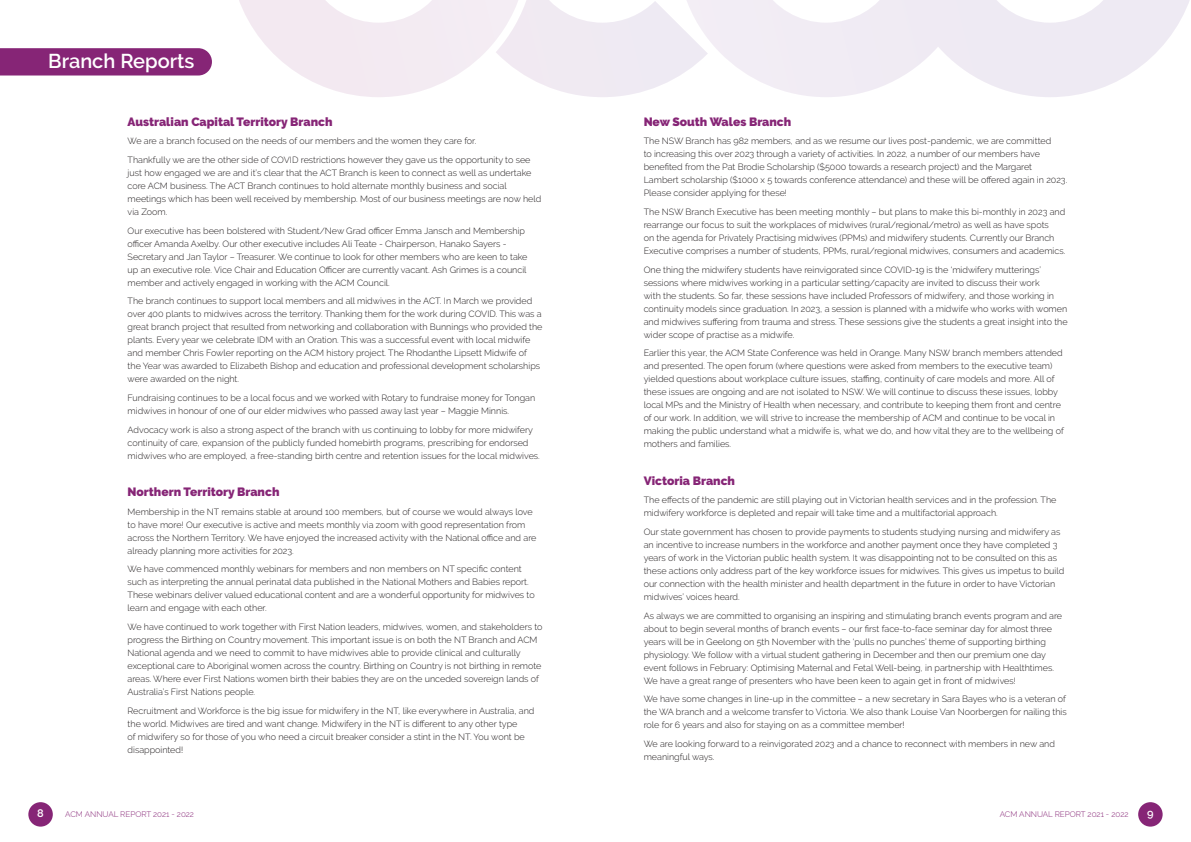
<style>
.page{position:relative;width:1191px;height:842px;background:#fff}
.page>*{position:absolute;margin:0;border:0;box-sizing:border-box;transform-origin:0 0}
.t1{font:600 20px "Raleway";color:#fff}
.t2{font:900 12px "Raleway";color:#862576}
.t3{font:600 11px "Raleway";color:#fff}
.t4{font:300 9px/13px "Raleway";color:#231f20}
.t5{font:300 8px "Raleway";color:#862576}
</style>
<div class="page">
<div style="left:1138px;top:802px;width:24px;height:25px;background:#862576;border-radius:50%"></div>
<div style="left:28px;top:802px;width:25px;height:25px;background:#862576;border-radius:50%"></div>
<svg style="left:239px;top:0;width:951px;height:97px"></svg>
<svg style="left:495px;top:0;width:213px;height:97px"></svg>
<svg style="left:0;top:48px;width:212px;height:28px;background:#8a2d7b"></svg>
<p class="t1" style="left:48px;top:49px;width:148px">Branch Reports</p>
<p class="t2" style="left:128px;top:114px;width:206px">Australian Capital Territory Branch</p>
<p class="t4" style="left:128px;top:135px;width:350px">We are a branch focused on the needs of our members and the women they care for.</p>
<p class="t4" style="left:128px;top:153px;width:415px">Thankfully we are the other side of COVID restrictions however they gave us the opportunity to see just how engaged we are and it’s clear that the ACT Branch is keen to connect as well as undertake core ACM business. The ACT Branch continues to hold alternate monthly business and social meetings which has been well received by membership. Most of our business meetings are now held via Zoom.</p>
<p class="t4" style="left:128px;top:224px;width:401px">Our executive has been bolstered with Student/New Grad officer Emma Jansch and Membership officer Amanda Axelby. Our other executive includes Ali Teate - Chairperson, Hanako Sayers - Secretary and Jan Taylor – Treasurer. We continue to look for other members who are keen to take up an executive role. Vice Chair and Education Officer are currently vacant. Ash Grimes is a council member and actively engaged in working with the ACM Council.</p>
<p class="t4" style="left:128px;top:295px;width:416px">The branch continues to support local members and all midwives in the ACT. In March we provided over 400 plants to midwives across the territory. Thanking them for the work during COVID. This was a great branch project that resulted from networking and collaboration with Bunnings who provided the plants. Every year we celebrate IDM with an Oration. This was a successful event with local midwife and member Chris Fowler reporting on the ACM history project. The Rhodanthe Lipsett Midwife of<br>the Year was awarded to Elizabeth Bishop and education and professional development scholarships were awarded on the night.</p>
<p class="t4" style="left:128px;top:391px;width:409px">Fundraising continues to be a local focus and we worked with Rotary to fundraise money for Tongan midwives in honour of one of our elder midwives who passed away last year – Maggie Minnis.</p>
<p class="t4" style="left:128px;top:423px;width:414px">Advocacy work is also a strong aspect of the branch with us continuing to lobby for more midwifery continuity of care, expansion of the publicly funded homebirth programs, prescribing for endorsed midwives who are employed, a free-standing birth centre and retention issues for the local midwives.</p>
<p class="t2" style="left:128px;top:485px;width:153px">Northern Territory Branch</p>
<p class="t4" style="left:128px;top:505px;width:410px">Membership in the NT remains stable at around 100 members, but of course we would always love to have more! Our executive is active and meets monthly via zoom with good representation from across the Northern Territory. We have enjoyed the increased activity with the National office and are already planning more activities for 2023.</p>
<p class="t4" style="left:128px;top:563px;width:408px">We have commenced monthly webinars for members and non members on NT specific content such as interpreting the annual perinatal data published in the National Mothers and Babies report.<br>These webinars deliver valued educational content and are a wonderful opportunity for midwives to learn and engage with each other.</p>
<p class="t4" style="left:128px;top:620px;width:416px">We have continued to work together with First Nation leaders, midwives, women, and stakeholders to progress the Birthing on Country movement. This important issue is on both the NT Branch and ACM National agenda and we need to commit to have midwives able to provide clinical and culturally exceptional care to Aboriginal women across the country. Birthing on Country is not birthing in remote areas. Where ever First Nations women birth their babies they are on the unceded sovereign lands of Australia’s First Nations people.</p>
<p class="t4" style="left:128px;top:704px;width:408px">Recruitment and Workforce is the big issue for midwifery in the NT, like everywhere in Australia, and the world. Midwives are tired and want change. Midwifery in the NT is different to any other type<br>of midwifery so for those of you who need a circuit breaker consider a stint in the NT. You wont be disappointed!</p>
<p class="t2" style="left:643px;top:114px;width:149px">New South Wales Branch</p>
<p class="t4" style="left:643px;top:135px;width:425px">The NSW Branch has 982 members, and as we resume our lives post-pandemic, we are committed<br>to increasing this over 2023 through a variety of activities. In 2022, a number of our members have benefited from the Pat Brodie Scholarship ($5000 towards a research project) and the Margaret Lambert scholarship ($1000 x 5 towards conference attendance) and these will be offered again in 2023.<br>Please consider applying for these!</p>
<p class="t4" style="left:643px;top:205px;width:423px">The NSW Branch Executive has been meeting monthly – but plans to make this bi-monthly in 2023 and rearrange our focus to suit the workplaces of midwives (rural/regional/metro) as well as have spots<br>on the agenda for Privately Practising midwives (PPMs) and midwifery students. Currently our Branch Executive comprises a number of students, PPMs, rural/regional midwives, consumers and academics.</p>
<p class="t4" style="left:643px;top:263px;width:425px">One thing the midwifery students have reinvigorated since COVID-19 is the ‘midwifery mutterings’ sessions where midwives working in a particular setting/capacity are invited to discuss their work<br>with the students. So far, these sessions have included Professors of midwifery, and those working in continuity models since graduation. In 2023, a session is planned with a midwife who works with women and midwives suffering from trauma and stress. These sessions give the students a great insight into the wider scope of practise as a midwife.</p>
<p class="t4" style="left:643px;top:347px;width:422px">Earlier this year, the ACM State Conference was held in Orange. Many NSW branch members attended and presented. The open forum (where questions were asked from members to the executive team) yielded questions about workplace culture issues, staffing, continuity of care models and more. All of these issues are ongoing and are not isolated to NSW. We will continue to discuss these issues, lobby local MPs and the Ministry of Health when necessary, and contribute to keeping them front and centre of our work. In addition, we will strive to increase the membership of ACM and continue to be vocal in making the public understand what a midwife is, what we do, and how vital they are to the wellbeing of mothers and families.</p>
<p class="t2" style="left:643px;top:473px;width:93px">Victoria Branch</p>
<p class="t4" style="left:643px;top:494px;width:414px">The effects of the pandemic are still playing out in Victorian health services and in the profession. The midwifery workforce is depleted and repair will take time and a multifactorial approach.</p>
<p class="t4" style="left:643px;top:525px;width:422px">Our state government has chosen to provide payments to students studying nursing and midwifery as an incentive to increase numbers in the workforce and another payment once they have completed 3 years of work in the Victorian public health system. It was disappointing not to be consulted on this as these actions only address part of the key workforce issues for midwives. This gives us impetus to build our connection with the health minister and health department in the future in order to have Victorian midwives’ voices heard.</p>
<p class="t4" style="left:643px;top:609px;width:420px">As always we are committed to organising an inspiring and stimulating branch events program and are about to begin several months of branch events – our first face-to-face seminar day for almost three years will be in Geelong on 5th November with the ‘pulls no punches’ theme of supporting birthing physiology. We follow with a virtual student gathering in December and then our premium one day event follows in February: Optimising Maternal and Fetal Well-being, in partnership with Healthtimes.<br>We have a great range of presenters who have been keen to again get in front of midwives!</p>
<p class="t4" style="left:643px;top:693px;width:424px;text-align:justify">We have some changes in line-up in the committee – a new secretary in Sara Bayes who is a veteran of the WA branch and a welcome transfer to Victoria. We also thank Louise Van Noorbergen for nailing this role for 6 years and also for staying on as a committee member!</p>
<p class="t4" style="left:643px;top:737px;width:413px">We are looking forward to a reinvigorated 2023 and a chance to reconnect with members in new and meaningful ways.</p>
<p class="t3" style="left:37px;top:807px;width:8px">8</p>
<p class="t5" style="left:65px;top:810px;width:130px">ACM ANNUAL REPORT 2021 - 2022</p>
<p class="t5" style="left:999px;top:810px;width:130px">ACM ANNUAL REPORT 2021 - 2022</p>
<p class="t3" style="left:1147px;top:807px;width:8px">9</p>
</div>
